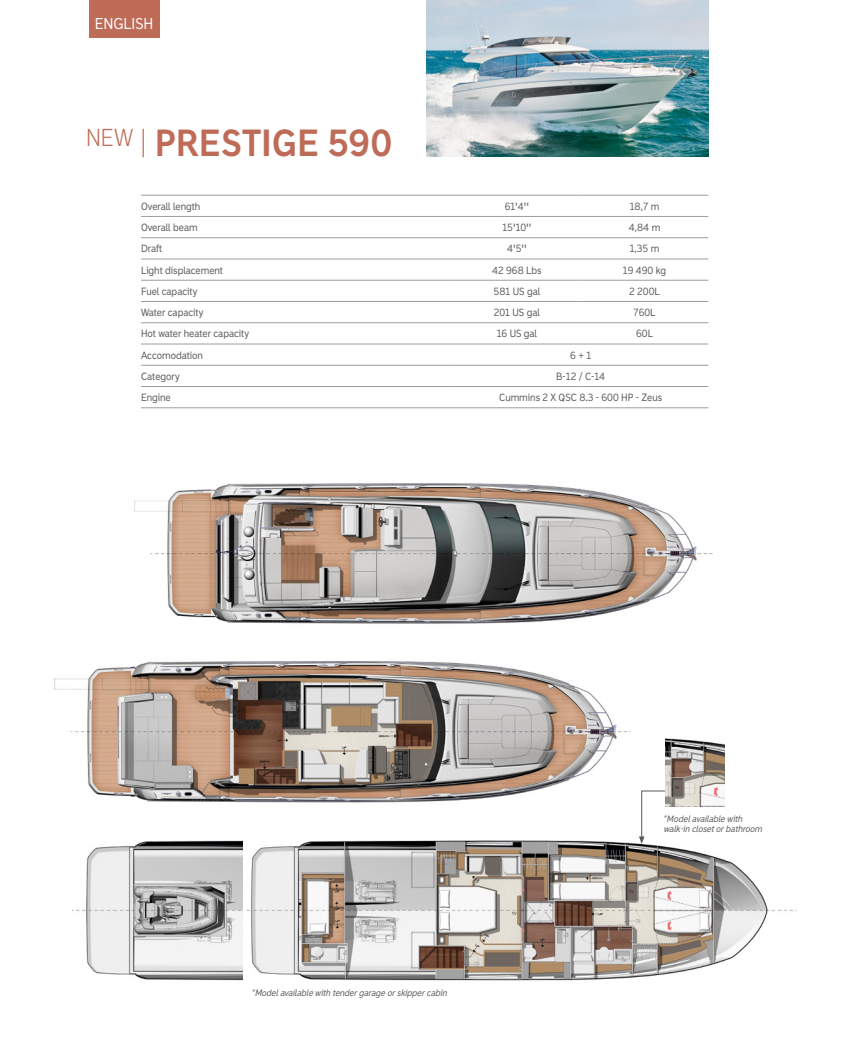
<style>
.page{position:relative;width:851px;height:1063px;background:#fff}
.page>*{position:absolute;margin:0;border:0;box-sizing:border-box;transform-origin:0 0}
.t1{font:800 36px "Madras";color:#be6b58}
.t2{font:15px "Madras";color:#fff}
.t3{font:10px "Madras";color:#59595d}
.t4{font:italic 8.75px/10.5px "Madras";color:#59595d}
</style>
<div class="page">
<img style="left:54px;top:661px;width:577px;height:142px">
<img style="left:134px;top:483px;width:578px;height:141px">
<img style="left:246px;top:840px;width:550px;height:141px">
<img style="left:72px;top:840px;width:171px;height:141px">
<svg style="left:639px;top:790px;width:66px;height:54px"></svg>
<img style="left:665px;top:738px;width:59px;height:68px">
<img style="left:426px;top:0;width:282px;height:157px">
<hr style="left:141px;top:195px;width:312px;height:1px;background:#9d9d9c">
<hr style="left:453px;top:195px;width:127px;height:1px;background:#9d9d9c">
<hr style="left:580px;top:195px;width:128px;height:1px;background:#9d9d9c">
<hr style="left:141px;top:216px;width:312px;height:1px;background:#9d9d9c">
<hr style="left:453px;top:216px;width:127px;height:1px;background:#9d9d9c">
<hr style="left:580px;top:216px;width:128px;height:1px;background:#9d9d9c">
<hr style="left:141px;top:237px;width:312px;height:1px;background:#9d9d9c">
<hr style="left:453px;top:237px;width:127px;height:1px;background:#9d9d9c">
<hr style="left:580px;top:237px;width:128px;height:1px;background:#9d9d9c">
<hr style="left:141px;top:259px;width:312px;height:1px;background:#9d9d9c">
<hr style="left:453px;top:259px;width:127px;height:1px;background:#9d9d9c">
<hr style="left:580px;top:259px;width:128px;height:1px;background:#9d9d9c">
<hr style="left:141px;top:280px;width:312px;height:1px;background:#9d9d9c">
<hr style="left:453px;top:280px;width:127px;height:1px;background:#9d9d9c">
<hr style="left:580px;top:280px;width:128px;height:1px;background:#9d9d9c">
<hr style="left:141px;top:301px;width:312px;height:1px;background:#9d9d9c">
<hr style="left:453px;top:301px;width:127px;height:1px;background:#9d9d9c">
<hr style="left:580px;top:301px;width:128px;height:1px;background:#9d9d9c">
<hr style="left:141px;top:322px;width:312px;height:1px;background:#9d9d9c">
<hr style="left:453px;top:322px;width:127px;height:1px;background:#9d9d9c">
<hr style="left:580px;top:322px;width:128px;height:1px;background:#9d9d9c">
<hr style="left:141px;top:344px;width:312px;height:1px;background:#9d9d9c">
<hr style="left:453px;top:344px;width:127px;height:1px;background:#9d9d9c">
<hr style="left:580px;top:344px;width:128px;height:1px;background:#9d9d9c">
<hr style="left:141px;top:365px;width:312px;height:1px;background:#9d9d9c">
<hr style="left:453px;top:365px;width:127px;height:1px;background:#9d9d9c">
<hr style="left:580px;top:365px;width:128px;height:1px;background:#9d9d9c">
<hr style="left:141px;top:386px;width:312px;height:1px;background:#9d9d9c">
<hr style="left:453px;top:386px;width:127px;height:1px;background:#9d9d9c">
<hr style="left:580px;top:386px;width:128px;height:1px;background:#9d9d9c">
<hr style="left:141px;top:407px;width:312px;height:1px;background:#9d9d9c">
<hr style="left:453px;top:407px;width:127px;height:1px;background:#9d9d9c">
<hr style="left:580px;top:407px;width:128px;height:1px;background:#9d9d9c">
<div style="left:89px;top:0;width:70px;height:37px;background:#be6b58"></div>
<hr style="left:142px;top:129px;width:2px;height:28px;background:#be6b58">
<h2 class="t2" style="left:95px;top:15px;width:60px">ENGLISH</h2>
<h1 class="t1" style="left:86px;top:120px;width:308px"><sup>NEW</sup> PRESTIGE 590</h1>
<p class="t3" style="left:141px;top:200px;width:61px">Overall length</p>
<p class="t3" style="left:504px;top:200px;width:26px">61'4''</p>
<p class="t3" style="left:629px;top:200px;width:31px">18,7 m</p>
<p class="t3" style="left:141px;top:221px;width:58px">Overall beam</p>
<p class="t3" style="left:502px;top:221px;width:30px">15'10''</p>
<p class="t3" style="left:628px;top:221px;width:33px">4,84 m</p>
<p class="t3" style="left:141px;top:243px;width:22px">Draft</p>
<p class="t3" style="left:507px;top:243px;width:21px">4'5''</p>
<p class="t3" style="left:629px;top:243px;width:31px">1,35 m</p>
<p class="t3" style="left:141px;top:264px;width:83px">Light displacement</p>
<p class="t3" style="left:492px;top:264px;width:51px">42 968 Lbs</p>
<p class="t3" style="left:622px;top:264px;width:45px">19 490 kg</p>
<p class="t3" style="left:141px;top:285px;width:58px">Fuel capacity</p>
<p class="t3" style="left:493px;top:285px;width:48px">581 US gal</p>
<p class="t3" style="left:629px;top:285px;width:32px">2 200L</p>
<p class="t3" style="left:141px;top:306px;width:64px">Water capacity</p>
<p class="t3" style="left:494px;top:306px;width:47px">201 US gal</p>
<p class="t3" style="left:633px;top:306px;width:24px">760L</p>
<p class="t3" style="left:141px;top:328px;width:110px">Hot water heater capacity</p>
<p class="t3" style="left:496px;top:328px;width:42px">16 US gal</p>
<p class="t3" style="left:636px;top:328px;width:18px">60L</p>
<p class="t3" style="left:141px;top:349px;width:63px">Accomodation</p>
<p class="t3" style="left:570px;top:349px;width:22px">6 + 1</p>
<p class="t3" style="left:141px;top:370px;width:40px">Category</p>
<p class="t3" style="left:556px;top:370px;width:50px">B-12 / C-14</p>
<p class="t3" style="left:141px;top:392px;width:31px">Engine</p>
<p class="t3" style="left:499px;top:392px;width:164px">Cummins 2 X QSC 8.3 - 600 HP - Zeus</p>
<p class="t4" style="left:252px;top:987px;width:197px">*Model available with tender garage or skipper cabin</p>
<p class="t4" style="left:663px;top:813px;width:100px">*Model available with walk-in closet or bathroom</p>
</div>
